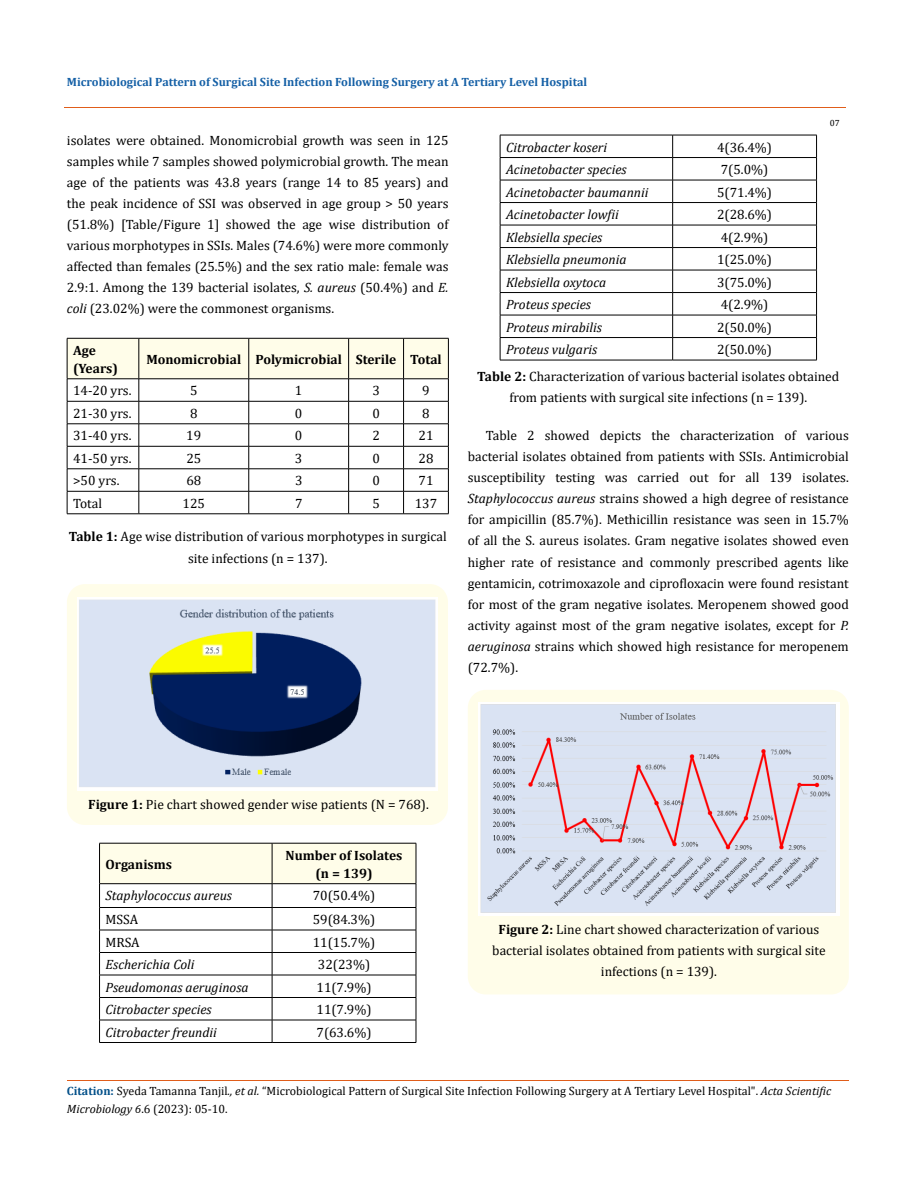
<style>
.page{position:relative;width:917px;height:1188px;background:#fff}
.page>*{position:absolute;margin:0;border:0;box-sizing:border-box;transform-origin:0 0}
.t1{font:13.5px/21px "Cambria";color:#000;text-align:justify}
.t2{font:italic 13.5px "Cambria";color:#000}
.t3{font:700 13.5px/18px "Cambria";color:#000}
.t4{font:12px/18px "Cambria";color:#000}
.t5{font:700 12px "Cambria";color:#1560a6}
.t6{font:9px "Cambria";color:#000}
.s1{font-style:italic}
.s2{font-weight:700}
.s3{font-weight:700;color:#035089}
</style>
<div class="page">
<svg style="left:67px;top:338px;width:382px;height:176px"></svg>
<hr style="left:67px;top:514px;width:72px;height:1px;background:#000">
<hr style="left:139px;top:514px;width:110px;height:1px;background:#000">
<hr style="left:249px;top:514px;width:99px;height:1px;background:#000">
<hr style="left:348px;top:514px;width:55px;height:1px;background:#000">
<hr style="left:403px;top:514px;width:45px;height:1px;background:#000">
<div style="left:67px;top:584px;width:381px;height:241px;background:#fffde9;border-radius:18px"></div>
<img style="left:77px;top:597px;width:360px;height:193px">
<svg style="left:99px;top:843px;width:318px;height:199px"></svg>
<hr style="left:99px;top:1042px;width:173px;height:1px;background:#000">
<hr style="left:272px;top:1042px;width:144px;height:1px;background:#000">
<hr style="left:500px;top:135px;width:172px;height:1px;background:#000">
<hr style="left:672px;top:135px;width:144px;height:1px;background:#000">
<hr style="left:500px;top:157px;width:172px;height:1px;background:#000">
<hr style="left:672px;top:157px;width:144px;height:1px;background:#000">
<hr style="left:500px;top:180px;width:172px;height:1px;background:#000">
<hr style="left:672px;top:180px;width:144px;height:1px;background:#000">
<hr style="left:500px;top:202px;width:172px;height:1px;background:#000">
<hr style="left:672px;top:202px;width:144px;height:1px;background:#000">
<hr style="left:500px;top:225px;width:172px;height:1px;background:#000">
<hr style="left:672px;top:225px;width:144px;height:1px;background:#000">
<hr style="left:500px;top:247px;width:172px;height:1px;background:#000">
<hr style="left:672px;top:247px;width:144px;height:1px;background:#000">
<hr style="left:500px;top:270px;width:172px;height:1px;background:#000">
<hr style="left:672px;top:270px;width:144px;height:1px;background:#000">
<hr style="left:500px;top:292px;width:172px;height:1px;background:#000">
<hr style="left:672px;top:292px;width:144px;height:1px;background:#000">
<hr style="left:500px;top:315px;width:172px;height:1px;background:#000">
<hr style="left:672px;top:315px;width:144px;height:1px;background:#000">
<hr style="left:500px;top:337px;width:172px;height:1px;background:#000">
<svg style="left:500px;top:135px;width:1px;height:225px"></svg>
<hr style="left:672px;top:337px;width:144px;height:1px;background:#000">
<svg style="left:672px;top:135px;width:1px;height:225px"></svg>
<svg style="left:816px;top:135px;width:1px;height:225px"></svg>
<hr style="left:500px;top:360px;width:172px;height:1px;background:#000">
<hr style="left:672px;top:360px;width:144px;height:1px;background:#000">
<div style="left:468px;top:690px;width:380px;height:304px;background:#fffde9;border-radius:18px"></div>
<img style="left:478px;top:703px;width:361px;height:212px">
<hr style="left:64px;top:108px;width:781px;height:1px;background:#e05d1a">
<hr style="left:67px;top:1080px;width:781px;height:1px;background:#e05d1a">
<p class="t5" style="left:67px;top:73px;width:521px">Microbiological Pattern of Surgical Site Infection Following Surgery at A Tertiary Level Hospital</p>
<p class="t6" style="left:829px;top:118px;width:11px">07</p>
<p class="t1" style="left:67px;top:130px;width:383px">isolates were obtained. Monomicrobial growth was seen in 125 samples while 7 samples showed polymicrobial growth. The mean age of the patients was 43.8 years (range 14 to 85 years) and the peak incidence of SSI was observed in age group &gt; 50 years (51.8%) [Table/Figure 1] showed the age wise distribution of various morphotypes in SSIs. Males (74.6%) were more commonly affected than females (25.5%) and the sex ratio male: female was 2.9:1. Among the 139 bacterial isolates, <span class="s1">S. aureus</span> (50.4%) and <span class="s1">E. coli</span> (23.02%) were the commonest organisms.</p>
<p class="t3" style="left:73px;top:341px;width:46px">Age (Years)</p>
<p class="t3" style="left:146px;top:350px;width:297px">Monomicrobial Polymicrobial Sterile Total</p>
<p class="t1" style="left:73px;top:380px;width:60px">14-20 yrs.</p>
<p class="t1" style="left:190px;top:380px;width:9px">5</p>
<p class="t1" style="left:295px;top:380px;width:9px">1</p>
<p class="t1" style="left:372px;top:380px;width:9px">3</p>
<p class="t1" style="left:422px;top:380px;width:9px">9</p>
<p class="t1" style="left:73px;top:403px;width:60px">21-30 yrs.</p>
<p class="t1" style="left:190px;top:403px;width:9px">8</p>
<p class="t1" style="left:295px;top:403px;width:9px">0</p>
<p class="t1" style="left:372px;top:403px;width:9px">0</p>
<p class="t1" style="left:422px;top:403px;width:9px">8</p>
<p class="t1" style="left:73px;top:425px;width:60px">31-40 yrs.</p>
<p class="t1" style="left:186px;top:425px;width:16px">19</p>
<p class="t1" style="left:295px;top:425px;width:9px">0</p>
<p class="t1" style="left:372px;top:425px;width:9px">2</p>
<p class="t1" style="left:418px;top:425px;width:16px">21</p>
<p class="t1" style="left:73px;top:448px;width:60px">41-50 yrs.</p>
<p class="t1" style="left:186px;top:448px;width:16px">25</p>
<p class="t1" style="left:295px;top:448px;width:9px">3</p>
<p class="t1" style="left:372px;top:448px;width:9px">0</p>
<p class="t1" style="left:418px;top:448px;width:16px">28</p>
<p class="t1" style="left:73px;top:470px;width:48px">&gt;50 yrs.</p>
<p class="t1" style="left:186px;top:470px;width:16px">68</p>
<p class="t1" style="left:295px;top:470px;width:9px">3</p>
<p class="t1" style="left:372px;top:470px;width:9px">0</p>
<p class="t1" style="left:418px;top:470px;width:16px">71</p>
<p class="t1" style="left:73px;top:493px;width:30px">Total</p>
<p class="t1" style="left:183px;top:493px;width:24px">125</p>
<p class="t1" style="left:295px;top:493px;width:9px">7</p>
<p class="t1" style="left:372px;top:493px;width:9px">5</p>
<p class="t1" style="left:415px;top:493px;width:24px">137</p>
<p class="t1" style="left:69px;top:525px;width:379px;line-height:22.5px;text-align:center"><span class="s2">Table 1:</span> Age wise distribution of various morphotypes in surgical site infections (n = 137).</p>
<p class="t2" style="left:506px;top:137px;width:102px">Citrobacter koseri</p>
<p class="t1" style="left:717px;top:136px;width:57px">4(36.4%)</p>
<p class="t2" style="left:506px;top:160px;width:122px">Acinetobacter species</p>
<p class="t1" style="left:720px;top:159px;width:49px">7(5.0%)</p>
<p class="t2" style="left:506px;top:182px;width:144px">Acinetobacter baumannii</p>
<p class="t1" style="left:717px;top:181px;width:57px">5(71.4%)</p>
<p class="t2" style="left:506px;top:205px;width:114px">Acinetobacter lowfii</p>
<p class="t1" style="left:717px;top:204px;width:57px">2(28.6%)</p>
<p class="t2" style="left:506px;top:227px;width:98px">Klebsiella species</p>
<p class="t1" style="left:720px;top:226px;width:49px">4(2.9%)</p>
<p class="t2" style="left:506px;top:250px;width:122px">Klebsiella pneumonia</p>
<p class="t1" style="left:717px;top:249px;width:57px">1(25.0%)</p>
<p class="t2" style="left:506px;top:272px;width:102px">Klebsiella oxytoca</p>
<p class="t1" style="left:717px;top:271px;width:57px">3(75.0%)</p>
<p class="t2" style="left:506px;top:295px;width:86px">Proteus species</p>
<p class="t1" style="left:720px;top:294px;width:49px">4(2.9%)</p>
<p class="t2" style="left:506px;top:317px;width:97px">Proteus mirabilis</p>
<p class="t1" style="left:717px;top:316px;width:57px">2(50.0%)</p>
<p class="t2" style="left:506px;top:340px;width:93px">Proteus vulgaris</p>
<p class="t1" style="left:477px;top:336px;width:363px;line-height:27.2px;text-indent:240px">2(50.0%)<br><span class="s2">Table 2:</span> Characterization of various bacterial isolates obtained</p>
<p class="t1" style="left:509px;top:387px;width:299px">from patients with surgical site infections (n = 139).</p>
<p class="t1" style="left:468px;top:425px;width:382px;text-indent:18px">Table 2 showed depicts the characterization of various bacterial isolates obtained from patients with SSIs. Antimicrobial susceptibility testing was carried out for all 139 isolates.<br><span class="s1">Staphylococcus aureus</span> strains showed a high degree of resistance for ampicillin (85.7%). Methicillin resistance was seen in 15.7% of all the S. aureus isolates. Gram negative isolates showed even higher rate of resistance and commonly prescribed agents like gentamicin, cotrimoxazole and ciprofloxacin were found resistant for most of the gram negative isolates. Meropenem showed good activity against most of the gram negative isolates, except for <span class="s1">P. aeruginosa</span> strains which showed high resistance for meropenem (72.7%).</p>
<p class="t1" style="left:88px;top:794px;width:342px"><span class="s2">Figure 1:</span> Pie chart showed gender wise patients (N = 768).</p>
<p class="t3" style="left:105px;top:855px;width:68px">Organisms</p>
<p class="t3" style="left:285px;top:846px;width:118px;text-align:center">Number of Isolates (n = 139)</p>
<p class="t2" style="left:105px;top:886px;width:128px">Staphylococcus aureus</p>
<p class="t1" style="left:313px;top:885px;width:64px">70(50.4%)</p>
<p class="t1" style="left:105px;top:909px;width:34px">MSSA</p>
<p class="t1" style="left:313px;top:909px;width:64px">59(84.3%)</p>
<p class="t1" style="left:105px;top:931px;width:36px">MRSA</p>
<p class="t1" style="left:313px;top:931px;width:64px">11(15.7%)</p>
<p class="t2" style="left:105px;top:955px;width:90px">Escherichia Coli</p>
<p class="t1" style="left:318px;top:954px;width:54px">32(23%)</p>
<p class="t2" style="left:105px;top:977px;width:145px">Pseudomonas aeruginosa</p>
<p class="t1" style="left:316px;top:976px;width:57px">11(7.9%)</p>
<p class="t2" style="left:105px;top:1000px;width:108px">Citrobacter species</p>
<p class="t1" style="left:316px;top:999px;width:57px">11(7.9%)</p>
<p class="t2" style="left:105px;top:1022px;width:113px">Citrobacter freundii</p>
<p class="t1" style="left:316px;top:1021px;width:57px">7(63.6%)</p>
<p class="t1" style="left:492px;top:919px;width:335px;text-align:center"><span class="s2">Figure 2:</span> Line chart showed characterization of various bacterial isolates obtained from patients with surgical site infections (n = 139).</p>
<p class="t4" style="left:67px;top:1082px;width:766px"><span class="s3">Citation:</span> Syeda Tamanna Tanjil<span class="s1">., et al.</span> “Microbiological Pattern of Surgical Site Infection Following Surgery at A Tertiary Level Hospital". <span class="s1">Acta Scientific<br>Microbiology 6</span>.6 (2023): 05-10.</p>
</div>
